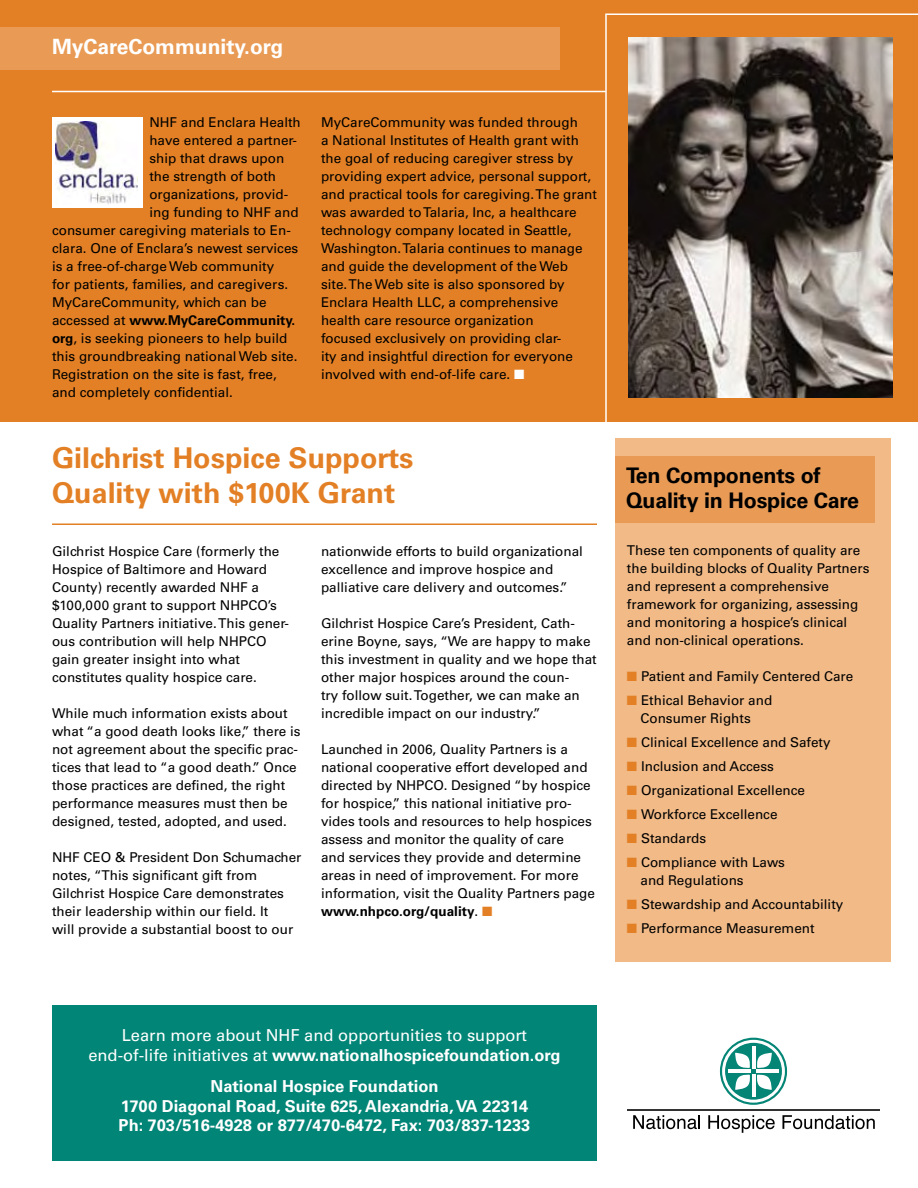
<style>
.page{position:relative;width:918px;height:1188px;background:#fff}
.page>*{position:absolute;margin:0;border:0;box-sizing:border-box;transform-origin:0 0}
.t1{font:700 28.65px/34.3px "Univers";color:#e38025}
.t2{font:700 21.45px/25.8px "Univers";letter-spacing:-.01em;color:#000}
.t3{font:700 21px "Univers";color:#fff}
.t4{font:700 16.5px/19.5px "Univers";color:#fff;text-align:center}
.t5{font:16.5px/19.5px "Univers";color:#fff;text-align:center}
.t6{font:13.5px/18px "Univers";color:#000}
.t7{font:700 13.5px "Univers";color:#000}
.s1{font-weight:400}
.s2{font-weight:700}
.s3{color:#fff}
.s4{color:#e38025}
</style>
<div class="page">
<div style="left:52px;top:1005px;width:545px;height:156px;background:#008576"></div>
<div style="left:0;top:0;width:918px;height:422px;background:#e38025"></div>
<svg style="left:605px;top:14px;width:313px;height:408px"></svg>
<hr style="left:52px;top:91px;width:554px;height:1px;background:#fff">
<hr style="left:52px;top:524px;width:545px;height:1px;background:#e38025">
<div style="left:0;top:27px;width:560px;height:43px;background:#e99b55"></div>
<div style="left:615px;top:438px;width:276px;height:524px;background:#f1ba87"></div>
<svg style="left:720px;top:1038px;width:67px;height:67px"></svg>
<svg style="left:633px;top:1115px;width:67px;height:14px"></svg>
<svg style="left:708px;top:1115px;width:67px;height:18px"></svg>
<svg style="left:782px;top:1115px;width:93px;height:14px"></svg>
<hr style="left:627px;top:1109px;width:253px;height:2px;background:#000">
<div style="left:52px;top:117px;width:91px;height:91px;background:#fff"></div>
<img style="left:55px;top:122px;width:82px;height:82px">
<img style="left:628px;top:38px;width:264px;height:360px">
<div style="left:615px;top:456px;width:259px;height:66px;background:#e99b55"></div>
<h3 class="t3" style="left:52px;top:35px;width:233px">MyCareCommunity.org</h3>
<p class="t6" style="left:149px;top:113px;width:153px">NHF and Enclara Health</p>
<p class="t6" style="left:149px;top:131px;width:149px">have entered a partner-</p>
<p class="t6" style="left:149px;top:149px;width:137px">ship that draws upon</p>
<p class="t6" style="left:149px;top:167px;width:128px">the strength of both</p>
<p class="t6" style="left:149px;top:185px;width:141px">organizations, provid-</p>
<p class="t6" style="left:149px;top:203px;width:151px">ing funding to NHF and</p>
<p class="t6" style="left:52px;top:221px;width:240px">consumer caregiving materials to En-</p>
<p class="t6" style="left:52px;top:239px;width:248px">clara. One of Enclara’s newest services</p>
<p class="t6" style="left:52px;top:257px;width:224px">is a free-of-charge Web community</p>
<p class="t6" style="left:52px;top:275px;width:238px">for patients, families, and caregivers.</p>
<p class="t6" style="left:52px;top:293px;width:216px">MyCareCommunity, which can be</p>
<p class="t7" style="left:52px;top:312px;width:245px"><span class="s1">accessed at</span> www.MyCareCommunity.</p>
<p class="t6" style="left:52px;top:329px;width:237px"><span class="s2">org</span>, is seeking pioneers to help build</p>
<p class="t6" style="left:52px;top:347px;width:247px">this groundbreaking national Web site.</p>
<p class="t6" style="left:52px;top:365px;width:226px">Registration on the site is fast, free,</p>
<p class="t6" style="left:52px;top:383px;width:182px">and completely confidential.</p>
<p class="t6" style="left:321px;top:113px;width:277px">MyCareCommunity was funded through<br>a National Institutes of Health grant with the goal of reducing caregiver stress by providing expert advice, personal support, and practical tools for caregiving.The grant was awarded to Talaria, Inc, a healthcare technology company located in Seattle, Washington. Talaria continues to manage and guide the development of the Web site. The Web site is also sponsored by Enclara Health LLC, a comprehensive health care resource organization<br>focused exclusively on providing clar-<br>ity and insightful direction for everyone involved with end-of-life care. <span class="s3">■</span></p>
<h1 class="t1" style="left:52px;top:441px;width:363px">Gilchrist Hospice Supports<br>Quality with $100K Grant</h1>
<p class="t6" style="left:321px;top:542px;width:264px">nationwide efforts to build organizational excellence and improve hospice and palliative care delivery and outcomes.”</p>
<p class="t6" style="left:321px;top:614px;width:277px">Gilchrist Hospice Care’s President, Cath&shy;erine Boyne, says, “We are happy to make this investment in quality and we hope that other major hospices around the coun-<br>try follow suit. Together, we can make an incredible impact on our industry.”</p>
<p class="t6" style="left:321px;top:740px;width:276px">Launched in 2006, Quality Partners is a national cooperative effort developed and directed by NHPCO. Designed “by hospice for hospice,” this national initiative pro&shy;vides tools and resources to help hospices assess and monitor the quality of care<br>and services they provide and determine areas in need of improvement. For more information, visit the Quality Partners page <span class="s2">www.nhpco.org/quality</span>. <span class="s4">■</span></p>
<p class="t6" style="left:52px;top:542px;width:238px">Gilchrist Hospice Care (formerly the Hospice of Baltimore and Howard County) recently awarded NHF a $100,000 grant to support NHPCO’s Quality Partners initiative. This gener&shy;ous contribution will help NHPCO gain greater insight into what constitutes quality hospice care.</p>
<p class="t6" style="left:52px;top:704px;width:250px">While much information exists about what “a good death looks like,” there is not agreement about the specific prac&shy;tices that lead to “a good death.” Once those practices are defined, the right performance measures must then be designed, tested, adopted, and used.</p>
<p class="t6" style="left:52px;top:848px;width:251px">NHF CEO &amp; President Don Schumacher notes, “This significant gift from Gilchrist Hospice Care demonstrates their leadership within our field. It<br>will provide a substantial boost to our</p>
<h2 class="t2" style="left:626px;top:462px;width:234px">Ten Components of<br>Quality in Hospice Care</h2>
<p class="t6" style="left:627px;top:542px;width:244px">These ten components of quality are the building blocks of Quality Partners and represent a comprehensive framework for organizing, assessing and monitoring a hospice’s clinical and non-clinical operations.</p>
<p class="t6" style="left:627px;top:668px;width:228px"><span class="s4">■</span> Patient and Family Centered Care</p>
<p class="t6" style="left:627px;top:692px;width:147px;text-align:center"><span class="s4">■</span> Ethical Behavior and<br>Consumer Rights</p>
<p class="t6" style="left:627px;top:734px;width:205px"><span class="s4">■</span> Clinical Excellence and Safety</p>
<p class="t6" style="left:627px;top:758px;width:148px"><span class="s4">■</span> Inclusion and Access</p>
<p class="t6" style="left:627px;top:782px;width:180px"><span class="s4">■</span> Organizational Excellence</p>
<p class="t6" style="left:627px;top:806px;width:152px"><span class="s4">■</span> Workforce Excellence</p>
<p class="t6" style="left:627px;top:830px;width:81px"><span class="s4">■</span> Standards</p>
<p class="t6" style="left:640px;top:854px;width:146px;text-indent:-14px"><span class="s4">■</span> Compliance with Laws and Regulations</p>
<p class="t6" style="left:627px;top:896px;width:218px"><span class="s4">■</span> Stewardship and Accountability</p>
<p class="t6" style="left:627px;top:920px;width:189px"><span class="s4">■</span> Performance Measurement</p>
<p class="t5" style="left:88px;top:1026px;width:474px">Learn more about NHF and opportunities to support end-of-life initiatives at <span class="s2">www.nationalhospicefoundation.org</span></p>
<p class="t4" style="left:119px;top:1077px;width:413px">National Hospice Foundation<br>1700 Diagonal Road, Suite 625, Alexandria, VA 22314<br>Ph: 703/516-4928 or 877/470-6472, Fax: 703/837-1233</p>
</div>
